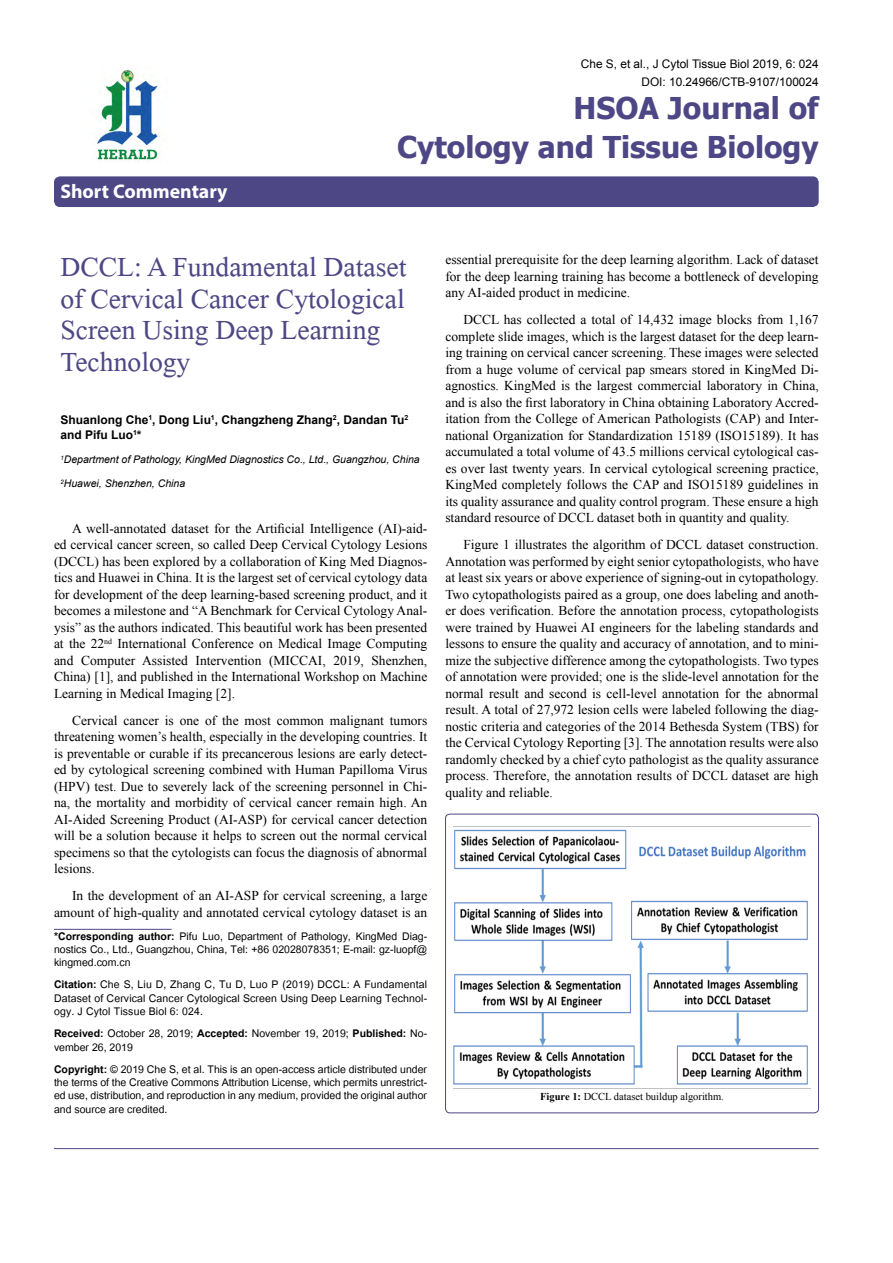
<style>
.page{position:relative;width:893px;height:1263px;background:#fff}
.page>*{position:absolute;margin:0;border:0;box-sizing:border-box;transform-origin:0 0}
.t1{font:41.25px/31.5px "Microsoft Himalaya";color:#4d4785}
.t2{font:700 30px/39px "Tahoma";color:#4d4785;text-align:right}
.t3{font:700 19.8px "Myriad Hebrew";color:#fff}
.t4{font:14.7px/13.2px "Utsaah";color:#000;text-align:justify}
.t5{font:13.5px/16.5px "Times New Roman";color:#000;text-align:justify}
.t6{font:700 12px/15px "Arial";color:#000}
.t7{font:11.85px/18px "Arial";color:#000;text-align:right}
.t8{font:italic 10.5px "Arial";color:#000}
.t9{font:10.5px "Times New Roman";color:#000}
.s1{font-weight:700}
</style>
<div class="page">
<div style="left:54px;top:176px;width:765px;height:31px;background:#4d4785;border-radius:6px"></div>
<hr style="left:54px;top:929px;width:118px;height:1px;background:#4d4785">
<img style="left:96px;top:70px;width:64px;height:92px">
<hr style="left:54px;top:1148px;width:765px;height:1px;background:#4d4785">
<div style="left:445px;top:814px;width:374px;height:299px;border:1px solid #4d4785;border-radius:4px"></div>
<img style="left:453px;top:826px;width:358px;height:259px">
<h3 class="t3" style="left:60px;top:180px;width:169px">Short Commentary</h3>
<p class="t7" style="left:581px;top:55px;width:239px">Che S, et al., J Cytol Tissue Biol 2019, 6: 024<br>DOI: 10.24966/CTB-9107/100024</p>
<h2 class="t2" style="left:397px;top:86px;width:423px">HSOA Journal of<br>Cytology and Tissue Biology</h2>
<h1 class="t1" style="left:60px;top:246px;width:348px">DCCL: A Fundamental Dataset of Cervical Cancer Cytological<br>Screen Using Deep Learning<br>Technology</h1>
<p class="t6" style="left:60px;top:413px;width:349px">Shuanlong Che<sup>1</sup>, Dong Liu<sup>1</sup>, Changzheng Zhang<sup>2</sup>, Dandan Tu<sup>2 </sup>and Pifu Luo<sup>1</sup>*</p>
<p class="t8" style="left:60px;top:453px;width:361px"><sup>1</sup>Department of Pathology, KingMed Diagnostics Co., Ltd., Guangzhou, China</p>
<p class="t8" style="left:60px;top:477px;width:126px"><sup>2</sup>Huawei, Shenzhen, China</p>
<p class="t5" style="left:54px;top:520px;width:375px;text-indent:18px">A well-annotated dataset for the Artificial Intelligence (AI)-aid&shy;ed cervical cancer screen, so called Deep Cervical Cytology Lesions (DCCL) has been explored by a collaboration of King Med Diagnos&shy;tics and Huawei in China. It is the largest set of cervical cytology data for development of the deep learning-based screening product, and it becomes a milestone and “A Benchmark for Cervical Cytology Anal&shy;ysis” as the authors indicated. This beautiful work has been presented at the 22<sup>nd</sup> International Conference on Medical Image Computing and Computer Assisted Intervention (MICCAI, 2019, Shenzhen, China) [1], and published in the International Workshop on Machine Learning in Medical Imaging [2].</p>
<p class="t5" style="left:54px;top:712px;width:375px;text-indent:18px">Cervical cancer is one of the most common malignant tumors threatening women’s health, especially in the developing countries. It is preventable or curable if its precancerous lesions are early detect&shy;ed by cytological screening combined with Human Papilloma Virus (HPV) test. Due to severely lack of the screening personnel in Chi&shy;na, the mortality and morbidity of cervical cancer remain high. An AI-Aided Screening Product (AI-ASP) for cervical cancer detection will be a solution because it helps to screen out the normal cervical specimens so that the cytologists can focus the diagnosis of abnormal lesions.</p>
<p class="t5" style="left:54px;top:887px;width:375px;text-align:right">In the development of an AI-ASP for cervical screening, a large amount of high-quality and annotated cervical cytology dataset is an</p>
<p class="t4" style="left:54px;top:930px;width:375px"><span class="s1">*Corresponding author:</span> Pifu Luo, Department of Pathology, KingMed Diag&shy;nostics Co., Ltd., Guangzhou, China, Tel: +86 02028078351; E-mail: gz-luopf@ kingmed.com.cn</p>
<p class="t4" style="left:54px;top:979px;width:375px"><span class="s1">Citation:</span> Che S, Liu D, Zhang C, Tu D, Luo P (2019) DCCL: A Fundamental Dataset of Cervical Cancer Cytological Screen Using Deep Learning Technol&shy;ogy. J Cytol Tissue Biol 6: 024.</p>
<p class="t4" style="left:54px;top:1028px;width:375px"><span class="s1">Received:</span> October 28, 2019; <span class="s1">Accepted:</span> November 19, 2019; <span class="s1">Published:</span> No&shy;vember 26, 2019</p>
<p class="t4" style="left:54px;top:1064px;width:375px"><span class="s1">Copyright:</span> © 2019 Che S, et al. This is an open-access article distributed under the terms of the Creative Commons Attribution License, which permits unrestrict&shy;ed use, distribution, and reproduction in any medium, provided the original author and source are credited.</p>
<p class="t5" style="left:445px;top:251px;width:375px">essential prerequisite for the deep learning algorithm. Lack of dataset for the deep learning training has become a bottleneck of developing any AI-aided product in medicine.</p>
<p class="t5" style="left:445px;top:311px;width:375px;text-indent:18px">DCCL has collected a total of 14,432 image blocks from 1,167 complete slide images, which is the largest dataset for the deep learn&shy;ing training on cervical cancer screening. These images were selected from a huge volume of cervical pap smears stored in KingMed Di&shy;agnostics. KingMed is the largest commercial laboratory in China, and is also the first laboratory in China obtaining Laboratory Accred&shy;itation from the College of American Pathologists (CAP) and Inter&shy;national Organization for Standardization 15189 (ISO15189). It has accumulated a total volume of 43.5 millions cervical cytological cas&shy;es over last twenty years. In cervical cytological screening practice, KingMed completely follows the CAP and ISO15189 guidelines in its quality assurance and quality control program. These ensure a high standard resource of DCCL dataset both in quantity and quality.</p>
<p class="t5" style="left:445px;top:536px;width:375px;text-indent:18px">Figure 1 illustrates the algorithm of DCCL dataset construction.<br>Annotation was performed by eight senior cytopathologists, who have at least six years or above experience of signing-out in cytopathology.<br>Two cytopathologists paired as a group, one does labeling and anoth&shy;er does verification. Before the annotation process, cytopathologists were trained by Huawei AI engineers for the labeling standards and lessons to ensure the quality and accuracy of annotation, and to mini&shy;mize the subjective difference among the cytopathologists. Two types of annotation were provided; one is the slide-level annotation for the normal result and second is cell-level annotation for the abnormal result. A total of 27,972 lesion cells were labeled following the diag&shy;nostic criteria and categories of the 2014 Bethesda System (TBS) for the Cervical Cytology Reporting [3]. The annotation results were also randomly checked by a chief cyto pathologist as the quality assurance process. Therefore, the annotation results of DCCL dataset are high quality and reliable.</p>
<p class="t9" style="left:540px;top:1090px;width:185px"><span class="s1">Figure 1:</span> DCCL dataset buildup algorithm.</p>
</div>
